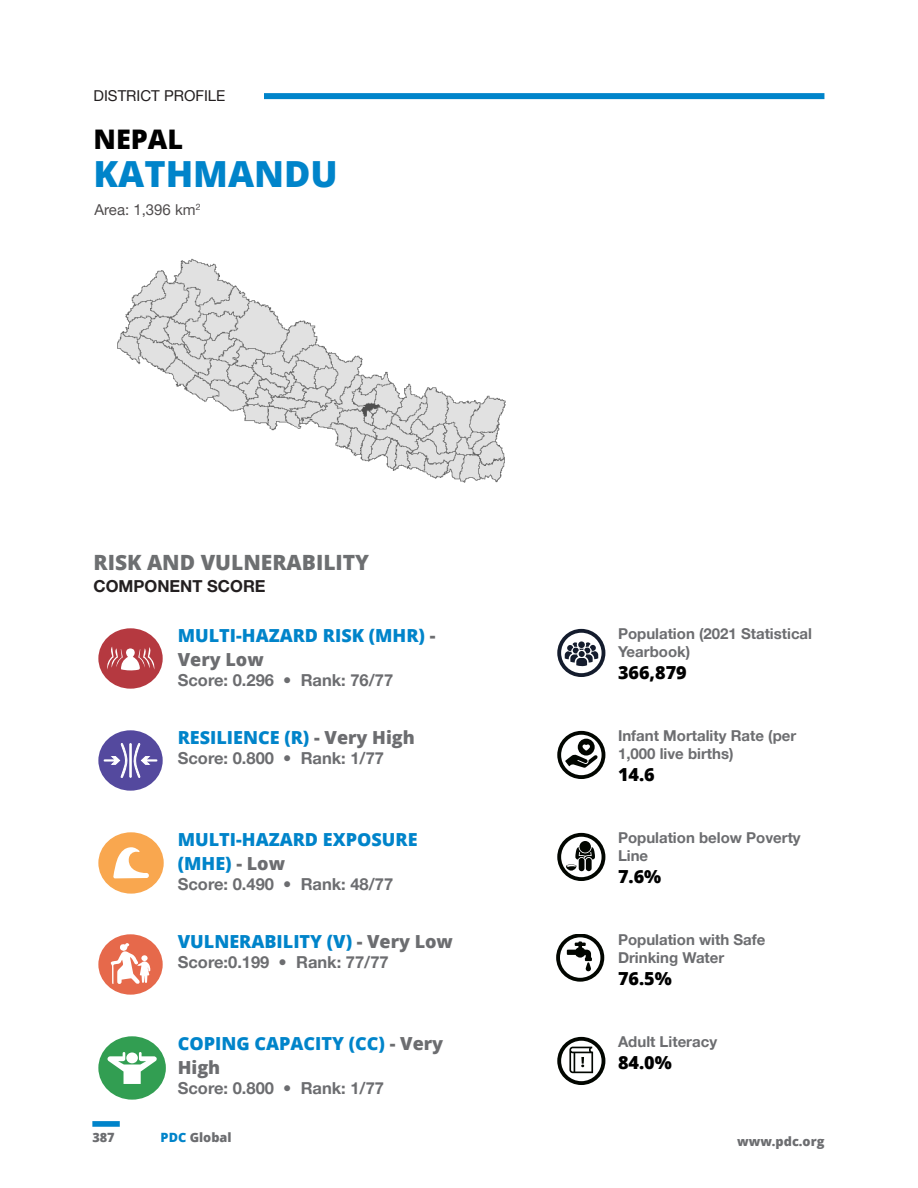
<style>
.page{position:relative;width:918px;height:1188px;background:#fff}
.page>*{position:absolute;margin:0;border:0;box-sizing:border-box;transform-origin:0 0}
.t1{font:800 36px "Open Sans";color:#0084ca}
.t2{font:800 27px "Open Sans";color:#000}
.t3{font:800 21px "Open Sans";color:#6d6f71}
.t4{font:800 18px/24px "Open Sans";color:#0084ca}
.t5{font:800 18px "Open Sans";color:#000}
.t6{font:700 16.5px "Helvetica Neue LT Pro";color:#6c6d70}
.t7{font:700 16.5px "Helvetica Neue LT Pro";color:#231f20}
.t8{font:700 15px/18px "Helvetica Neue LT Pro";color:#6c6d70}
.t9{font:15px "Helvetica Neue LT Pro";color:#231f20}
.t10{font:800 12.75px "Open Sans";color:#6c6d70}
.s1{color:#6c6d70}
.s2{color:#0084ca}
</style>
<div class="page">
<div style="left:264px;top:93px;width:560px;height:6px;background:#0084ca"></div>
<div style="left:92px;top:1121px;width:28px;height:6px;background:#0084ca"></div>
<img style="left:117px;top:258px;width:389px;height:225px">
<div style="left:98px;top:628px;width:65px;height:61px;background:#b53940;border-radius:50%"></div>
<svg style="left:107px;top:647px;width:48px;height:24px"></svg>
<svg style="left:557px;top:629px;width:48px;height:48px"></svg>
<svg style="left:98px;top:730px;width:65px;height:61px"></svg>
<svg style="left:557px;top:731px;width:48px;height:48px"></svg>
<div style="left:98px;top:832px;width:66px;height:62px;background:#f9a74f;border-radius:50%"></div>
<svg style="left:113px;top:847px;width:36px;height:31px"></svg>
<svg style="left:557px;top:833px;width:48px;height:48px"></svg>
<div style="left:98px;top:934px;width:65px;height:61px;background:#e6694b;border-radius:50%"></div>
<svg style="left:111px;top:943px;width:39px;height:41px"></svg>
<div style="left:141px;top:955px;width:7px;height:6px;background:#fff;border-radius:50%"></div>
<svg style="left:556px;top:934px;width:48px;height:48px"></svg>
<div style="left:98px;top:1036px;width:68px;height:64px;background:#329e52;border-radius:50%"></div>
<svg style="left:107px;top:1052px;width:50px;height:32px"></svg>
<svg style="left:557px;top:1037px;width:48px;height:48px"></svg>
<p class="t9" style="left:94px;top:86px;width:133px">DISTRICT PROFILE</p>
<h2 class="t2" style="left:94px;top:119px;width:91px">NEPAL</h2>
<h1 class="t1" style="left:94px;top:146px;width:246px">KATHMANDU</h1>
<p class="t9" style="left:94px;top:200px;width:108px">Area: 1,396 km<sup>2</sup></p>
<h3 class="t3" style="left:94px;top:546px;width:277px">RISK AND VULNERABILITY</h3>
<p class="t7" style="left:94px;top:576px;width:174px">COMPONENT SCORE</p>
<p class="t4" style="left:178px;top:623px;width:259px">MULTI-HAZARD RISK (MHR) <span class="s1">-<br>Very Low</span></p>
<p class="t6" style="left:178px;top:670px;width:217px">Score: 0.296 • Rank: 76/77</p>
<p class="t4" style="left:178px;top:725px;width:239px">RESILIENCE (R) <span class="s1">- Very High</span></p>
<p class="t6" style="left:178px;top:748px;width:208px">Score: 0.800 • Rank: 1/77</p>
<p class="t4" style="left:178px;top:827px;width:241px">MULTI-HAZARD EXPOSURE (MHE) <span class="s1">- Low</span></p>
<p class="t6" style="left:178px;top:874px;width:217px">Score: 0.490 • Rank: 48/77</p>
<p class="t4" style="left:178px;top:929px;width:277px">VULNERABILITY (V) <span class="s1">- Very Low</span></p>
<p class="t6" style="left:178px;top:952px;width:212px">Score:0.199 • Rank: 77/77</p>
<p class="t4" style="left:178px;top:1031px;width:267px">COPING CAPACITY (CC) <span class="s1">- Very<br>High</span></p>
<p class="t6" style="left:178px;top:1078px;width:208px">Score: 0.800 • Rank: 1/77</p>
<p class="t8" style="left:618px;top:624px;width:196px">Population (2021 Statistical<br>Yearbook)</p>
<p class="t5" style="left:618px;top:658px;width:70px">366,879</p>
<p class="t8" style="left:618px;top:726px;width:180px">Infant Mortality Rate (per<br>1,000 live births)</p>
<p class="t5" style="left:618px;top:760px;width:38px">14.6</p>
<p class="t8" style="left:618px;top:828px;width:184px">Population below Poverty<br>Line</p>
<p class="t5" style="left:618px;top:862px;width:45px">7.6%</p>
<p class="t8" style="left:618px;top:930px;width:149px">Population with Safe<br>Drinking Water</p>
<p class="t5" style="left:618px;top:964px;width:55px">76.5%</p>
<p class="t8" style="left:618px;top:1032px;width:101px">Adult Literacy</p>
<p class="t5" style="left:618px;top:1048px;width:55px">84.0%</p>
<p class="t10" style="left:92px;top:1128px;width:24px">387</p>
<p class="t10" style="left:161px;top:1128px;width:72px"><span class="s2">PDC</span> Global</p>
<p class="t10" style="left:737px;top:1132px;width:89px">www.pdc.org</p>
</div>
